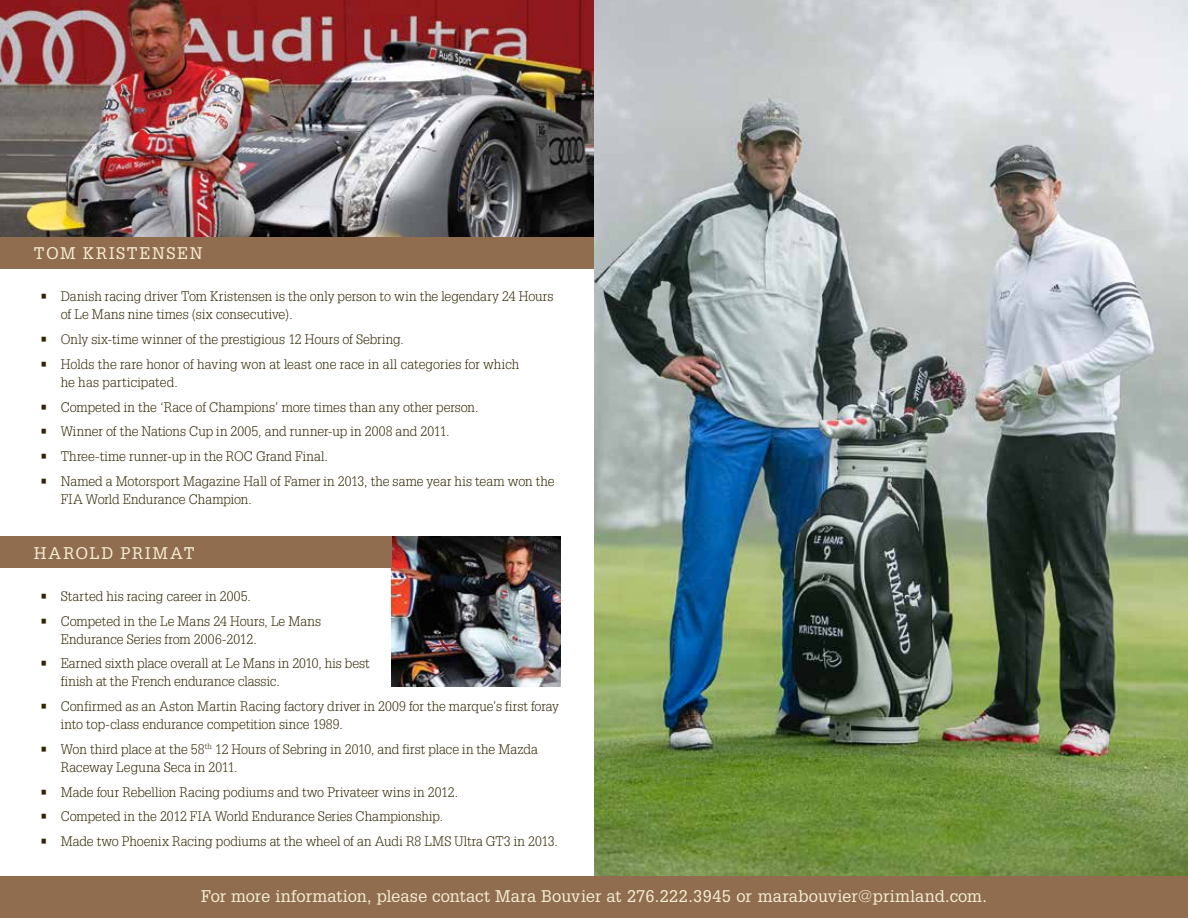
<style>
.page{position:relative;width:1188px;height:918px;background:#fff}
.page>*{position:absolute;margin:0;border:0;box-sizing:border-box;transform-origin:0 0}
.t1{font:16.5px "Glypha";letter-spacing:.01em;color:#f7eed4}
.t2{font:16.5px "Glypha";letter-spacing:.1em;color:#f7eed4}
.t3{font:16.5px "Glypha";letter-spacing:.12em;color:#f7eed4}
.t4{font:300 13.5px/18px "Glypha";letter-spacing:.005em;color:#302604}
</style>
<div class="page">
<img style="left:594px;top:0;width:594px;height:876px">
<img style="left:0;top:0;width:594px;height:237px">
<img style="left:392px;top:536px;width:168px;height:150px">
<div style="left:0;top:876px;width:1188px;height:42px;background:#906d4f"></div>
<div style="left:0;top:237px;width:594px;height:32px;background:#906d4f"></div>
<div style="left:0;top:536px;width:392px;height:32px;background:#906d4f"></div>
<p class="t2" style="left:34px;top:243px;width:170px">Tom Kristensen</p>
<p class="t4" style="left:61px;top:288px;width:494px;text-indent:-20px">• Danish racing driver Tom Kristensen is the only person to win the legendary 24 Hours of Le Mans nine times (six consecutive).</p>
<p class="t4" style="left:40px;top:331px;width:365px">• Only six-time winner of the prestigious 12 Hours of Sebring.</p>
<p class="t4" style="left:61px;top:355px;width:460px;text-indent:-20px">• Holds the rare honor of having won at least one race in all categories for which he has participated.</p>
<p class="t4" style="left:40px;top:398px;width:439px">• Competed in the ‘Race of Champions’ more times than any other person.</p>
<p class="t4" style="left:40px;top:423px;width:411px">• Winner of the Nations Cup in 2005, and runner-up in 2008 and 2011.</p>
<p class="t4" style="left:40px;top:448px;width:289px">• Three-time runner-up in the ROC Grand Final.</p>
<p class="t4" style="left:61px;top:472px;width:495px;text-indent:-20px">• Named a Motorsport Magazine Hall of Famer in 2013, the same year his team won the<br>FIA World Endurance Champion.</p>
<p class="t3" style="left:34px;top:543px;width:162px">Harold Primat</p>
<p class="t4" style="left:40px;top:587px;width:212px">• Started his racing career in 2005.</p>
<p class="t4" style="left:61px;top:612px;width:262px;text-indent:-20px">• Competed in the Le Mans 24 Hours, Le Mans<br>Endurance Series from 2006-2012.</p>
<p class="t4" style="left:61px;top:655px;width:310px;text-indent:-20px">• Earned sixth place overall at Le Mans in 2010, his best finish at the French endurance classic.</p>
<p class="t4" style="left:61px;top:698px;width:500px;text-indent:-20px">• Confirmed as an Aston Martin Racing factory driver in 2009 for the marque’s first foray into top-class endurance competition since 1989.</p>
<p class="t4" style="left:61px;top:740px;width:479px;text-indent:-20px">• Won third place at the 58<sup>th</sup> 12 Hours of Sebring in 2010, and first place in the Mazda<br>Raceway Leguna Seca in 2011.</p>
<p class="t4" style="left:41px;top:783px;width:419px">• Made four Rebellion Racing podiums and two Privateer wins in 2012.</p>
<p class="t4" style="left:41px;top:808px;width:404px">• Competed in the 2012 FIA World Endurance Series Championship.</p>
<p class="t4" style="left:41px;top:833px;width:519px">• Made two Phoenix Racing podiums at the wheel of an Audi R8 LMS Ultra GT3 in 2013.</p>
<p class="t1" style="left:201px;top:886px;width:787px">For more information, please contact Mara Bouvier at 276.222.3945 or marabouvier@primland.com.</p>
</div>
